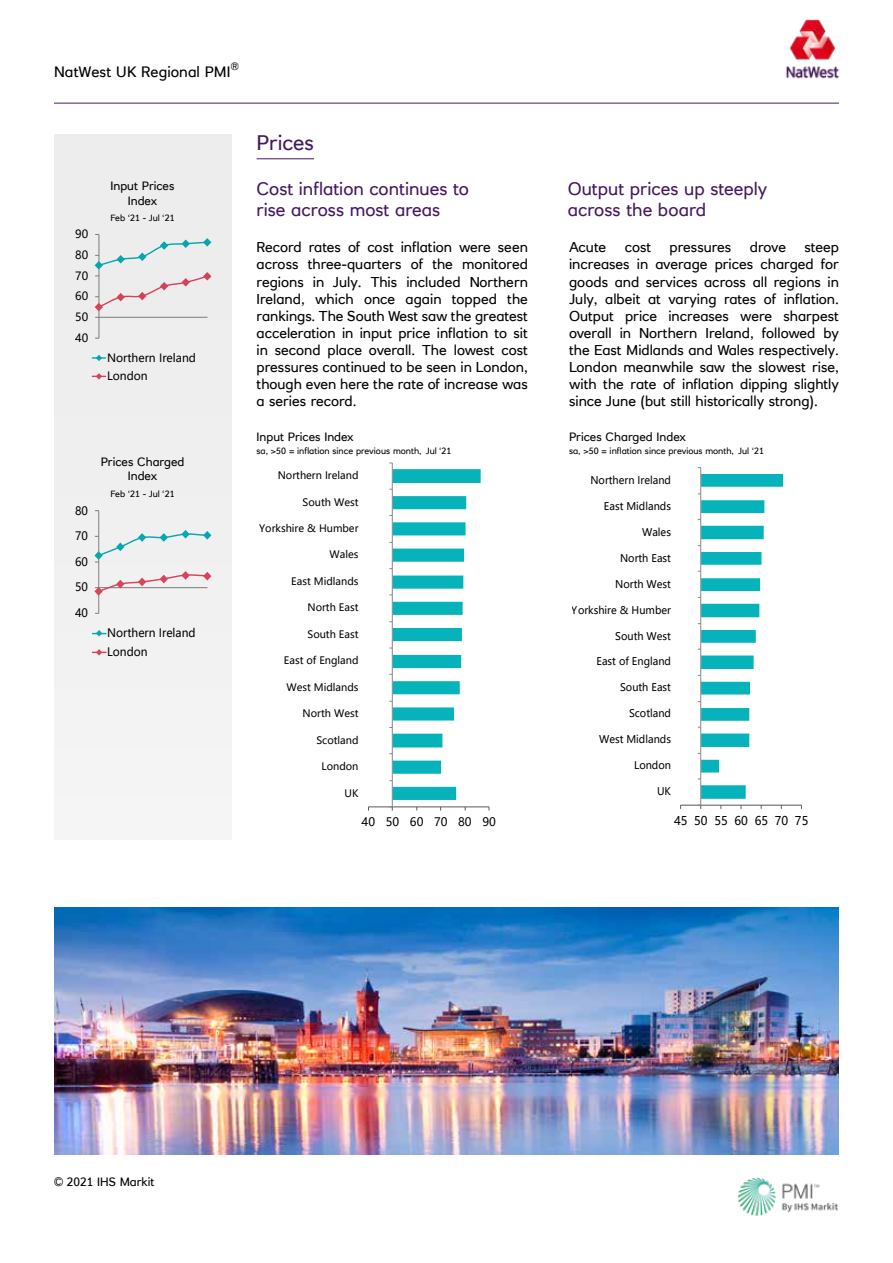
<style>
.page{position:relative;width:893px;height:1263px;background:#fff}
.page>*{position:absolute;margin:0;border:0;box-sizing:border-box;transform-origin:0 0}
.t1{font:21px "RN House Sans";color:#44195e}
.t2{font:18px/21.6px "RN House Sans";color:#44195e}
.t3{font:15px "RN House Sans";letter-spacing:.005em;color:#000}
.t4{font:14.25px/17.1px "RN House Sans";color:#000;text-align:justify}
.t5{font:12px/14.4px "RN House Sans";color:#000;text-align:center}
.t6{font:12px "Microsoft Ya Hei UI";color:#000;scale:.96 1}
.t7{font:11.7px "Microsoft Ya Hei UI";color:#000}
.t8{font:11.55px/18.9px "Microsoft Ya Hei UI";color:#000;scale:.95 1}
.t9{font:11.25px/18.5px "Microsoft Ya Hei UI";color:#000}
.t10{font:10.5px "Microsoft Ya Hei UI";color:#000;scale:.96 1}
.t11{font:10.5px "RN House Sans";color:#000}
.t12{font:10.2px "Microsoft Ya Hei UI";color:#000}
.t13{font:9px "RN House Sans";color:#000}
</style>
<div class="page">
<hr style="left:54px;top:103px;width:785px;height:1px;background:#44195e">
<img style="left:738px;top:1177px;width:100px;height:38px">
<hr style="left:54px;top:1154px;width:785px;height:1px;background:#44195e">
<img style="left:785px;top:19px;width:55px;height:60px">
<div style="left:54px;top:134px;width:177px;height:706px;background:#ededed"></div>
<hr style="left:257px;top:159px;width:57px;height:1px;background:#44195e">
<img style="left:54px;top:908px;width:785px;height:246px">
<hr style="left:681px;top:805px;width:120px;height:1px;background:#58595b">
<hr style="left:700px;top:468px;width:1px;height:337px;background:#868686">
<svg style="left:698px;top:474px;width:85px;height:325px"></svg>
<hr style="left:368px;top:806px;width:121px;height:1px;background:#58595b">
<hr style="left:392px;top:463px;width:1px;height:344px;background:#868686">
<svg style="left:389px;top:463px;width:92px;height:337px"></svg>
<hr style="left:99px;top:234px;width:1px;height:104px;background:#868686">
<hr style="left:99px;top:317px;width:108px;height:1px;background:#868686">
<svg style="left:95px;top:234px;width:116px;height:77px"></svg>
<svg style="left:92px;top:355px;width:14px;height:6px"></svg>
<svg style="left:92px;top:373px;width:14px;height:7px"></svg>
<hr style="left:98px;top:511px;width:1px;height:102px;background:#868686">
<svg style="left:94px;top:530px;width:117px;height:33px"></svg>
<svg style="left:94px;top:571px;width:117px;height:25px"></svg>
<svg style="left:93px;top:630px;width:13px;height:6px"></svg>
<svg style="left:93px;top:649px;width:13px;height:7px"></svg>
<p class="t11" style="left:231px;top:59px;width:10px">®</p>
<p class="t3" style="left:54px;top:63px;width:178px">NatWest UK Regional PMI</p>
<p class="t9" style="left:75px;top:225px;width:15px">90</p>
<p class="t9" style="left:75px;top:245px;width:15px">80</p>
<p class="t9" style="left:75px;top:266px;width:15px">70</p>
<p class="t9" style="left:75px;top:287px;width:15px">60</p>
<p class="t9" style="left:75px;top:307px;width:15px">50</p>
<p class="t9" style="left:75px;top:328px;width:15px">40</p>
<p class="t5" style="left:111px;top:179px;width:66px">Input Prices<br>Index</p>
<p class="t13" style="left:110px;top:212px;width:66px">Feb ‘21 - Jul ‘21</p>
<p class="t9" style="left:107px;top:348px;width:90px">Northern Ireland<br>London</p>
<p class="t8" style="left:75px;top:501px;width:15px">80</p>
<p class="t8" style="left:75px;top:526px;width:15px">70</p>
<p class="t8" style="left:75px;top:552px;width:15px">60</p>
<p class="t8" style="left:75px;top:577px;width:15px">50</p>
<p class="t8" style="left:75px;top:603px;width:15px">40</p>
<p class="t5" style="left:101px;top:454px;width:85px">Prices Charged<br>Index</p>
<p class="t13" style="left:110px;top:488px;width:66px">Feb ‘21 - Jul ‘21</p>
<p class="t8" style="left:107px;top:623px;width:94px">Northern Ireland<br>London</p>
<h1 class="t1" style="left:257px;top:130px;width:59px">Prices</h1>
<p class="t2" style="left:257px;top:177px;width:214px">Cost inflation continues to rise across most areas</p>
<p class="t2" style="left:568px;top:177px;width:201px">Output prices up steeply across the board</p>
<p class="t4" style="left:257px;top:239px;width:273px">Record rates of cost inflation were seen across three-quarters of the monitored regions in July. This included Northern Ireland, which once again topped the rankings. The South West saw the greatest acceleration in input price inflation to sit in second place overall. The lowest cost pressures continued to be seen in London, though even here the rate of increase was a series record.</p>
<p class="t4" style="left:569px;top:239px;width:39px">Acute</p>
<p class="t4" style="left:625px;top:239px;width:28px">cost</p>
<p class="t4" style="left:670px;top:239px;width:63px">pressures</p>
<p class="t4" style="left:750px;top:239px;width:38px">drove</p>
<p class="t4" style="left:569px;top:239px;width:271px;text-indent:235px">steep increases in average prices charged for goods and services across all regions in July, albeit at varying rates of inflation.<br>Output price increases were sharpest overall in Northern Ireland, followed by the East Midlands and Wales respectively.<br>London meanwhile saw the slowest rise, with the rate of inflation dipping slightly since June (but still historically strong).</p>
<p class="t5" style="left:257px;top:429px;width:99px">Input Prices Index</p>
<p class="t13" style="left:257px;top:445px;width:196px">sa, &gt;50 = inflation since previous month, Jul ‘21</p>
<p class="t5" style="left:569px;top:429px;width:118px">Prices Charged Index</p>
<p class="t13" style="left:569px;top:445px;width:196px">sa, &gt;50 = inflation since previous month, Jul ‘21</p>
<p class="t12" style="left:278px;top:468px;width:82px">Northern Ireland</p>
<p class="t10" style="left:590px;top:473px;width:85px">Northern Ireland</p>
<p class="t12" style="left:303px;top:495px;width:57px">South West</p>
<p class="t10" style="left:604px;top:499px;width:71px">East Midlands</p>
<p class="t12" style="left:259px;top:521px;width:101px">Yorkshire &amp; Humber</p>
<p class="t10" style="left:642px;top:525px;width:32px">Wales</p>
<p class="t12" style="left:330px;top:548px;width:30px">Wales</p>
<p class="t10" style="left:620px;top:551px;width:55px">North East</p>
<p class="t12" style="left:291px;top:574px;width:69px">East Midlands</p>
<p class="t10" style="left:615px;top:577px;width:60px">North West</p>
<p class="t12" style="left:307px;top:601px;width:53px">North East</p>
<p class="t10" style="left:572px;top:603px;width:105px">Yorkshire &amp; Humber</p>
<p class="t12" style="left:307px;top:627px;width:53px">South East</p>
<p class="t10" style="left:615px;top:629px;width:60px">South West</p>
<p class="t12" style="left:284px;top:654px;width:76px">East of England</p>
<p class="t10" style="left:596px;top:655px;width:79px">East of England</p>
<p class="t12" style="left:286px;top:680px;width:74px">West Midlands</p>
<p class="t10" style="left:620px;top:680px;width:55px">South East</p>
<p class="t12" style="left:303px;top:707px;width:57px">North West</p>
<p class="t10" style="left:629px;top:706px;width:45px">Scotland</p>
<p class="t12" style="left:316px;top:733px;width:44px">Scotland</p>
<p class="t10" style="left:599px;top:732px;width:76px">West Midlands</p>
<p class="t12" style="left:322px;top:759px;width:38px">London</p>
<p class="t10" style="left:634px;top:758px;width:40px">London</p>
<p class="t12" style="left:345px;top:786px;width:15px">UK</p>
<p class="t10" style="left:657px;top:784px;width:16px">UK</p>
<p class="t7" style="left:362px;top:814px;width:136px">40 50 60 70 80 90</p>
<p class="t6" style="left:674px;top:813px;width:141px">45 50 55 60 65 70 75</p>
<p class="t5" style="left:54px;top:1175px;width:102px">© 2021 IHS Markit</p>
</div>
